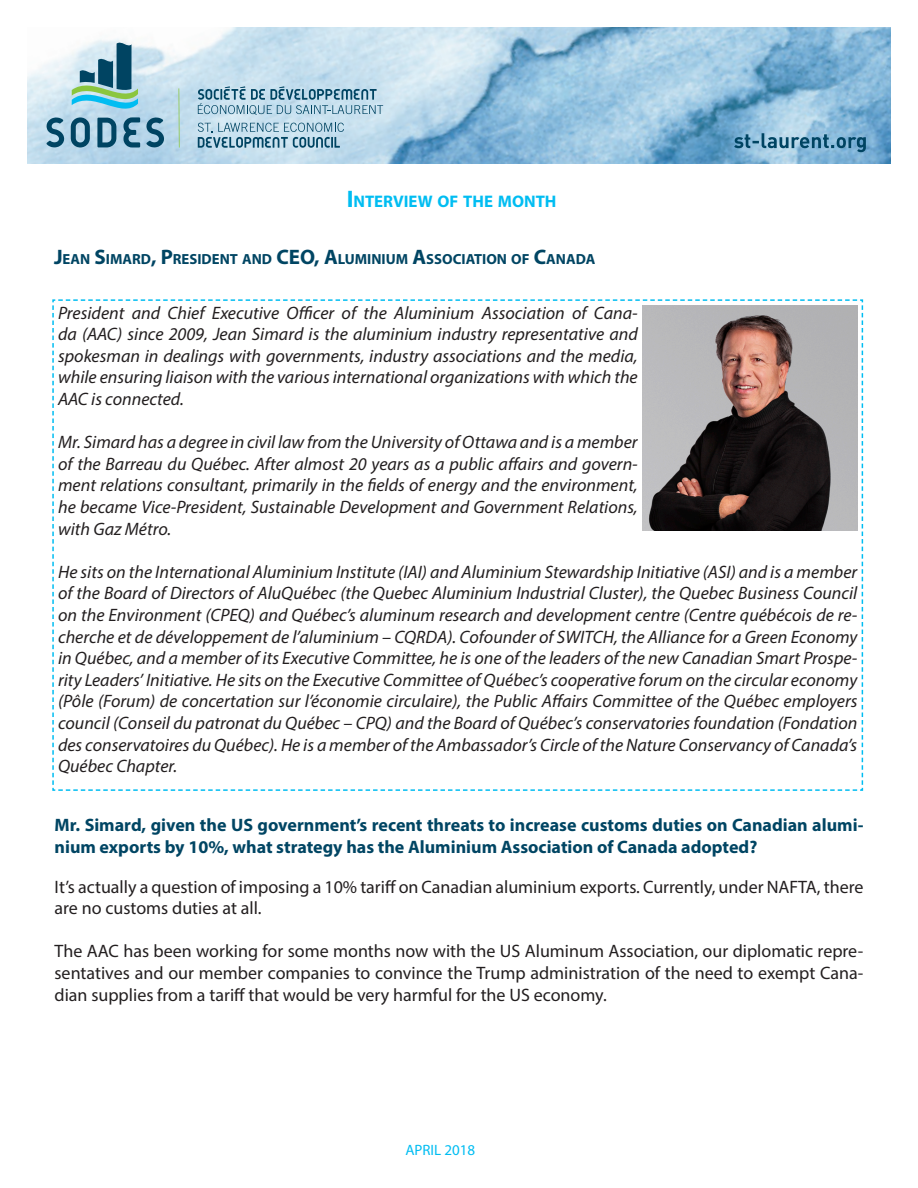
<style>
.page{position:relative;width:918px;height:1188px;background:#fff}
.page>*{position:absolute;margin:0;border:0;box-sizing:border-box;transform-origin:0 0}
.t1{font:italic 18px/21.6px "Myriad Pro";color:#231f20;text-align:justify}
.t2{font:18px/21.6px "Myriad Pro";color:#231f20}
.t3{font:700 18px/21.6px "Myriad Pro";color:#004563}
.t4{font:700 16.8px "Myriad Pro";color:#00bdf2}
.t5{font:15px "Myriad Pro";color:#00bdf2}
.t6{font:700 14.7px "Myriad Pro";color:#004563}
.s1{font-size:24px}
.s2{font-size:21px}
</style>
<div class="page">
<img style="left:27px;top:27px;width:864px;height:136px">
<svg style="left:47px;top:117px;width:17px;height:30px"></svg>
<svg style="left:146px;top:117px;width:18px;height:30px"></svg>
<svg style="left:71px;top:40px;width:69px;height:108px"></svg>
<hr style="left:178px;top:88px;width:2px;height:60px;background:#8bc63e">
<svg style="left:198px;top:86px;width:185px;height:29px"></svg>
<svg style="left:198px;top:123px;width:146px;height:25px"></svg>
<svg style="left:734px;top:133px;width:132px;height:19px"></svg>
<svg style="left:52px;top:299px;width:812px;height:492px"></svg>
<img style="left:642px;top:305px;width:215px;height:226px">
<p class="t4" style="left:347px;top:190px;width:211px"><span class="s1">I</span>NTERVIEW OF THE MONTH</p>
<p class="t6" style="left:54px;top:249px;width:543px"><span class="s2">J</span>EAN <span class="s2">S</span>IMARD<span class="s2">, P</span>RESI DENT AND <span class="s2">CEO, A</span>LUMINIUM <span class="s2">A</span>SSOCIATION OF <span class="s2">C</span>ANADA</p>
<p class="t1" style="left:58px;top:301px;width:581px">President and Chief Executive Officer of the Aluminium Association of Cana&shy;da (AAC) since 2009, Jean Simard is the aluminium industry representative and spokesman in dealings with governments, industry associations and the media, while ensuring liaison with the various international organizations with which the AAC is connected.</p>
<p class="t1" style="left:58px;top:431px;width:581px">Mr. Simard has a degree in civil law from the University of Ottawa and is a member of the Barreau du Québec. After almost 20 years as a public affairs and govern&shy;ment relations consultant, primarily in the fields of energy and the environment, he became Vice-President, Sustainable Development and Government Relations, with Gaz Métro.</p>
<p class="t1" style="left:58px;top:561px;width:801px">He sits on the International Aluminium Institute (IAI) and Aluminium Stewardship Initiative (ASI) and is a member of the Board of Directors of AluQuébec (the Quebec Aluminium Industrial Cluster), the Quebec Business Council on the Environment (CPEQ) and Québec’s aluminum research and development centre (Centre québécois de re&shy;cherche et de développement de l’aluminium – CQRDA). Cofounder of SWITCH, the Alliance for a Green Economy in Québec, and a member of its Executive Committee, he is one of the leaders of the new Canadian Smart Prospe&shy;rity Leaders’ Initiative. He sits on the Executive Committee of Québec’s cooperative forum on the circular economy (Pôle (Forum) de concertation sur l’économie circulaire), the Public Affairs Committee of the Québec employers council (Conseil du patronat du Québec – CPQ) and the Board of Québec’s conservatories foundation (Fondation des conservatoires du Québec). He is a member of the Ambassador’s Circle of the Nature Conservancy of Canada’s Québec Chapter.</p>
<p class="t3" style="left:55px;top:814px;width:810px">Mr. Simard, given the US government’s recent threats to increase customs duties on Canadian alumi&shy;nium exports by 10%, what strategy has the Aluminium Association of Canada adopted?</p>
<p class="t2" style="left:55px;top:876px;width:810px">It’s actually a question of imposing a 10% tariff on Canadian aluminium exports. Currently, under NAFTA, there are no customs duties at all.</p>
<p class="t2" style="left:55px;top:940px;width:810px;text-align:justify">The AAC has been working for some months now with the US Aluminum Association, our diplomatic repre&shy;sentatives and our member companies to convince the Trump administration of the need to exempt Cana&shy;dian supplies from a tariff that would be very harmful for the US economy.</p>
<p class="t5" style="left:405px;top:1141px;width:71px">APRIL 2018</p>
</div>
